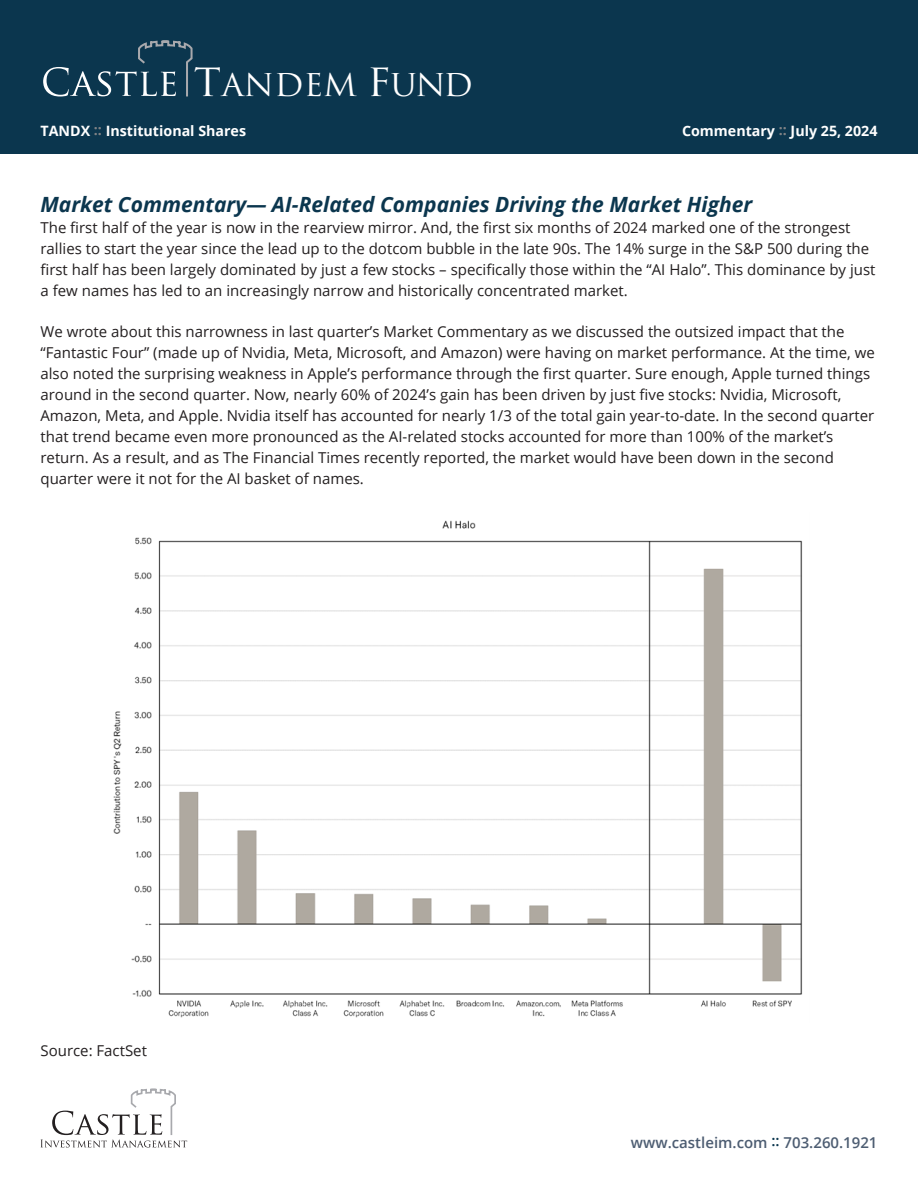
<style>
.page{position:relative;width:918px;height:1188px;background:#fff}
.page>*{position:absolute;margin:0;border:0;box-sizing:border-box;transform-origin:0 0}
.t1{font:30.6px "Trajan";color:#231f20;scale:1.05 1}
.t2{font:30.6px "Trajan";color:#fff;scale:1.05 1}
.subhead_2{font:italic 700 21px "Open Sans";color:#0b364e}
.body{font:15px/21px "Open Sans";color:#231f20}
.t3{font:600 15px "Open Sans";color:#4d5d72}
.t4{font:700 14.25px "Open Sans";color:#fff}
.t5{font:800 12.15px "Avenir";color:#231f20;scale:1.05 1}
.s1{font-size:37.8px}
.s2{color:#808285}
.s3{color:#0b364e}
</style>
<div class="page">
<svg style="left:41px;top:1089px;width:146px;height:58px"></svg>
<div style="left:0;top:0;width:918px;height:154px;background:#0b364e"></div>
<svg style="left:43px;top:40px;width:150px;height:57px"></svg>
<img style="left:113px;top:520px;width:690px;height:498px">
<h1 class="t2" style="left:194px;top:67px;width:267px"><span class="s1">T</span>ANDEM <span class="s1">F</span>UND</h1>
<p class="t4" style="left:40px;top:121px;width:207px">TANDX <span class="s2">::</span> Institutional Shares</p>
<p class="t4" style="left:682px;top:121px;width:197px">Commentary <span class="s2">::</span> July 25, 2024</p>
<p class="subhead_2" style="left:40px;top:189px;width:713px">Market Commentary— AI-Related Companies Driving the Market Higher</p>
<p class="body" style="left:40px;top:216px;width:836px">The first half of the year is now in the rearview mirror. And, the first six months of 2024 marked one of the strongest rallies to start the year since the lead up to the dotcom bubble in the late 90s. The 14% surge in the S&amp;P 500 during the first half has been largely dominated by just a few stocks – specifically those within the “AI Halo”. This dominance by just a few names has led to an increasingly narrow and historically concentrated market.</p>
<p class="body" style="left:40px;top:320px;width:836px">We wrote about this narrowness in last quarter’s Market Commentary as we discussed the outsized impact that the “Fantastic Four” (made up of Nvidia, Meta, Microsoft, and Amazon) were having on market performance. At the time, we also noted the surprising weakness in Apple’s performance through the first quarter. Sure enough, Apple turned things around in the second quarter. Now, nearly 60% of 2024’s gain has been driven by just five stocks: Nvidia, Microsoft, Amazon, Meta, and Apple. Nvidia itself has accounted for nearly 1/3 of the total gain year-to-date. In the second quarter that trend became even more pronounced as the AI-related stocks accounted for more than 100% of the market’s return. As a result, and as The Financial Times recently reported, the market would have been down in the second quarter were it not for the AI basket of names.</p>
<h1 class="t1" style="left:188px;top:239px;width:267px"><span class="s1">T</span>ANDEM <span class="s1">F</span>UND</h1>
<p class="t5" style="left:40px;top:278px;width:91px">Sub-Advised By</p>
<h1 class="t1" style="left:187px;top:408px;width:267px"><span class="s1">T</span>ANDEM <span class="s1">F</span>UND</h1>
<p class="t5" style="left:39px;top:447px;width:91px">Sub-Advised By</p>
<p class="body" style="left:40px;top:1040px;width:108px">Source: FactSet</p>
<p class="t3" style="left:631px;top:1132px;width:248px">www.castleim.com <span class="s3">::</span> 703.260.1921</p>
</div>
